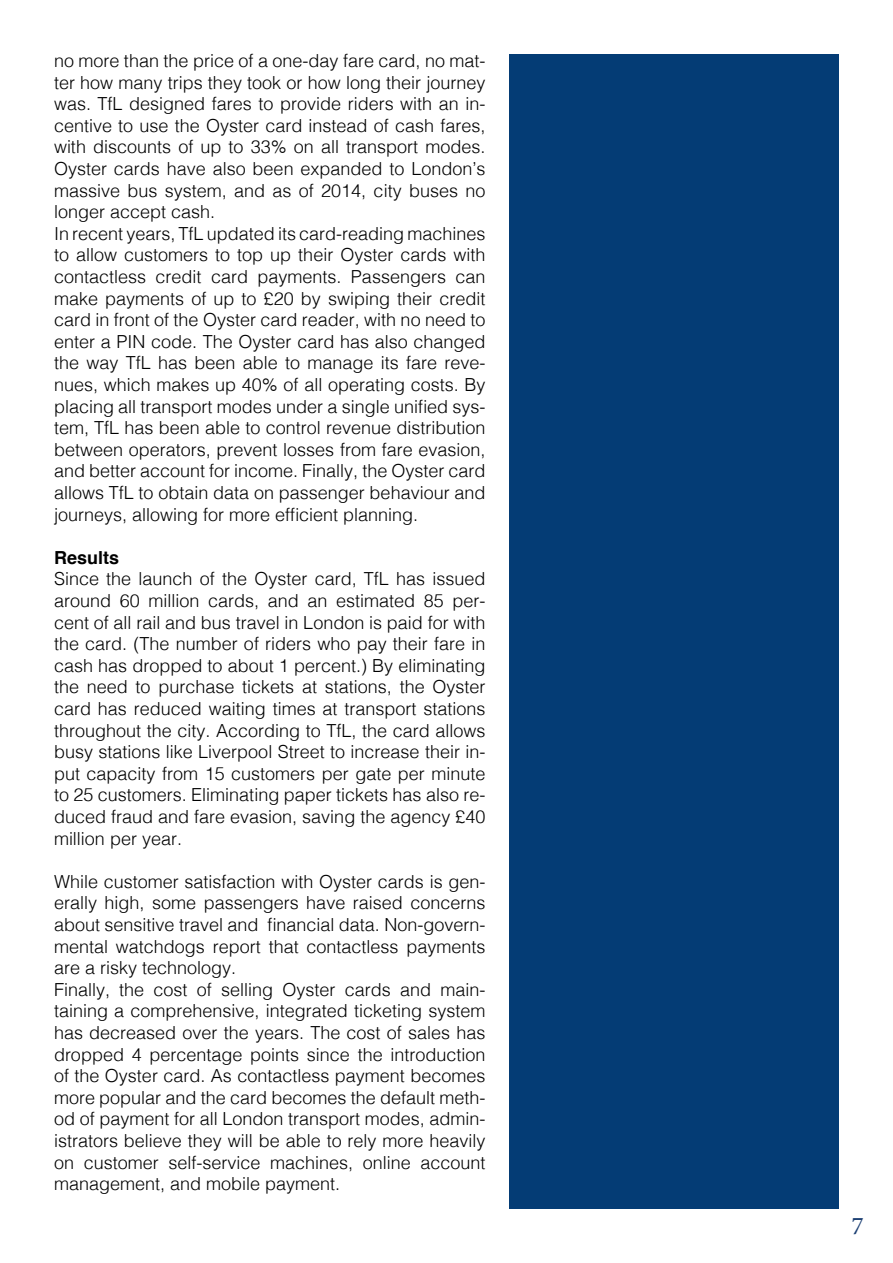
<style>
.page{position:relative;width:893px;height:1263px;background:#fff}
.page>*{position:absolute;margin:0;border:0;box-sizing:border-box;transform-origin:0 0}
.t1{font:25.5px "Minion Pro";color:#1b3f73}
.t2{font:300 18px/21.6px "Helvetica";color:#000;text-align:justify}
.t3{font:700 18px "Helvetica";color:#000}
</style>
<div class="page">
<div style="left:509px;top:54px;width:330px;height:1155px;background:#043c75"></div>
<p class="t2" style="left:54px;top:48px;width:433px">no more than the price of a one-day fare card, no mat&shy;ter how many trips they took or how long their journey was. TfL designed fares to provide riders with an in&shy;centive to use the Oyster card instead of cash fares, with discounts of up to 33% on all transport modes.<br>Oyster cards have also been expanded to London’s massive bus system, and as of 2014, city buses no longer accept cash.</p>
<p class="t2" style="left:54px;top:221px;width:433px">In recent years, TfL updated its card-reading machines to allow customers to top up their Oyster cards with contactless credit card payments. Passengers can make payments of up to £20 by swiping their credit card in front of the Oyster card reader, with no need to enter a PIN code. The Oyster card has also changed the way TfL has been able to manage its fare reve&shy;nues, which makes up 40% of all operating costs. By placing all transport modes under a single unified sys&shy;tem, TfL has been able to control revenue distribution between operators, prevent losses from fare evasion, and better account for income. Finally, the Oyster card allows TfL to obtain data on passenger behaviour and journeys, allowing for more efficient planning.</p>
<p class="t3" style="left:54px;top:543px;width:67px">Results</p>
<p class="t2" style="left:54px;top:567px;width:433px">Since the launch of the Oyster card, TfL has issued around 60 million cards, and an estimated 85 per&shy;cent of all rail and bus travel in London is paid for with the card. (The number of riders who pay their fare in cash has dropped to about 1 percent.) By eliminating the need to purchase tickets at stations, the Oyster card has reduced waiting times at transport stations throughout the city. According to TfL, the card allows busy stations like Liverpool Street to increase their in&shy;put capacity from 15 customers per gate per minute to 25 customers. Eliminating paper tickets has also re&shy;duced fraud and fare evasion, saving the agency £40 million per year.</p>
<p class="t2" style="left:54px;top:869px;width:433px">While customer satisfaction with Oyster cards is gen&shy;erally high, some passengers have raised concerns about sensitive travel and financial data. Non-govern&shy;mental watchdogs report that contactless payments are a risky technology.</p>
<p class="t2" style="left:54px;top:977px;width:433px">Finally, the cost of selling Oyster cards and main&shy;taining a comprehensive, integrated ticketing system has decreased over the years. The cost of sales has dropped 4 percentage points since the introduction of the Oyster card. As contactless payment becomes more popular and the card becomes the default meth&shy;od of payment for all London transport modes, admin&shy;istrators believe they will be able to rely more heavily on customer self-service machines, online account management, and mobile payment.</p>
<p class="t1" style="left:851px;top:1208px;width:14px">7</p>
</div>
